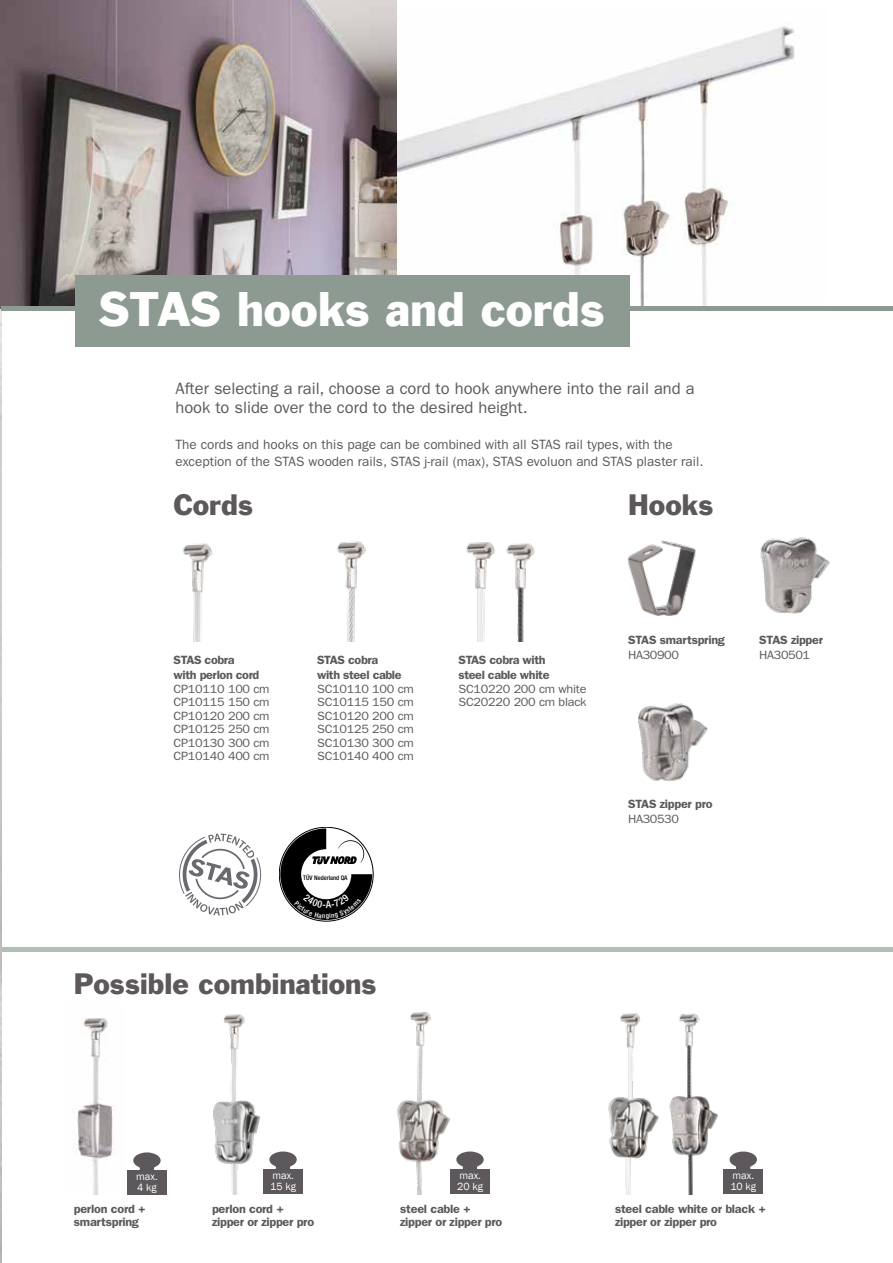
<style>
.page{position:relative;width:893px;height:1263px;background:#fff}
.page>*{position:absolute;margin:0;border:0;box-sizing:border-box;transform-origin:0 0}
.t1{font:44.4px "Franklin Gothic";color:#fff}
.t2{font:27px "Franklin Gothic";color:#5c585b}
.t3{font:16.5px/19.5px "ITC Franklin Gothic Std";color:#5c585b}
.t4{font:13.5px/16.5px "ITC Franklin Gothic Std";color:#5c585b}
.t5{font:600 12px/13.5px "ITC Franklin Gothic Std";letter-spacing:-.02em;color:#5c585b;scale:1.05 1}
.t6{font:12px/13.5px "ITC Franklin Gothic Std";letter-spacing:-.02em;color:#5c585b;text-align:justify;scale:1.05 1}
.t7{font:10.65px/11.4px "Franklin Gothic";color:#fff}
.t8{font:500 condensed 6.3px "Helvetica Neue LT";color:#000}
</style>
<div class="page">
<hr style="left:0;top:947px;width:893px;height:4px;background:#b1beb3">
<img style="left:0;top:308px;width:1px;height:955px">
<img style="left:396px;top:5px;width:399px;height:301px">
<svg style="left:179px;top:833px;width:82px;height:83px"></svg>
<img style="left:0;top:0;width:396px;height:308px">
<hr style="left:1px;top:306px;width:892px;height:4px;background:#8c9a91">
<img style="left:506px;top:543px;width:29px;height:98px">
<img style="left:466px;top:542px;width:30px;height:99px">
<img style="left:336px;top:541px;width:30px;height:100px">
<img style="left:182px;top:543px;width:31px;height:98px">
<img style="left:760px;top:537px;width:70px;height:77px">
<img style="left:638px;top:703px;width:70px;height:78px">
<img style="left:627px;top:540px;width:69px;height:76px">
<div style="left:140px;top:1165px;width:14px;height:8px;background:#5c585b"></div>
<div style="left:127px;top:1170px;width:40px;height:25px;background:#5c585b"></div>
<div style="left:133px;top:1152px;width:28px;height:16px;background:#5c585b;border-radius:50%"></div>
<div style="left:277px;top:1164px;width:13px;height:8px;background:#5c585b"></div>
<div style="left:263px;top:1170px;width:40px;height:24px;background:#5c585b"></div>
<div style="left:269px;top:1151px;width:28px;height:17px;background:#5c585b;border-radius:50%"></div>
<div style="left:737px;top:1164px;width:13px;height:8px;background:#5c585b"></div>
<div style="left:723px;top:1170px;width:40px;height:24px;background:#5c585b"></div>
<div style="left:730px;top:1151px;width:27px;height:17px;background:#5c585b;border-radius:50%"></div>
<img style="left:669px;top:1013px;width:65px;height:182px">
<img style="left:608px;top:1013px;width:51px;height:182px">
<img style="left:75px;top:1018px;width:40px;height:176px">
<img style="left:396px;top:1012px;width:94px;height:182px">
<img style="left:213px;top:1014px;width:71px;height:180px">
<div style="left:75px;top:276px;width:555px;height:71px;background:#8c9a91"></div>
<svg style="left:280px;top:828px;width:92px;height:92px"></svg>
<h1 class="t1" style="left:98px;top:281px;width:508px">STAS hooks and cords</h1>
<h3 class="t3" style="left:175px;top:378px;width:521px">After selecting a rail, choose a cord to hook anywhere into the rail and a hook to slide over the cord to the desired height.</h3>
<p class="t4" style="left:175px;top:436px;width:529px">The cords and hooks on this page can be combined with all STAS rail types, with the exception of the STAS wooden rails, STAS j-rail (max), STAS evoluon and STAS plaster rail.</p>
<h2 class="t2" style="left:174px;top:487px;width:81px">Cords</h2>
<h2 class="t2" style="left:628px;top:487px;width:87px">Hooks</h2>
<p class="t5" style="left:174px;top:653px;width:83px;line-height:15px">STAS cobra with perlon cord</p>
<p class="t6" style="left:174px;top:682px;width:93px">CP10110 100 cm CP10115 150 cm CP10120 200 cm CP10125 250 cm CP10130 300 cm CP10140 400 cm</p>
<p class="t5" style="left:317px;top:653px;width:82px;line-height:15px">STAS cobra with steel cable</p>
<p class="t6" style="left:317px;top:682px;width:94px">SC10110 100 cm SC10115 150 cm SC10120 200 cm SC10125 250 cm SC10130 300 cm SC10140 400 cm</p>
<p class="t8" style="left:303px;top:874px;width:46px">TÜV Nederland QA</p>
<h2 class="t2" style="left:74px;top:966px;width:304px">Possible combinations</h2>
<p class="t5" style="left:458px;top:653px;width:88px;line-height:15px">STAS cobra with steel cable white</p>
<p class="t6" style="left:458px;top:682px;width:123px">SC10220 200 cm white<br>SC20220 200 cm black</p>
<p class="t5" style="left:628px;top:633px;width:94px">STAS smartspring</p>
<p class="t6" style="left:628px;top:648px;width:50px">HA30900</p>
<p class="t5" style="left:759px;top:633px;width:62px">STAS zipper</p>
<p class="t6" style="left:759px;top:648px;width:50px">HA30501</p>
<p class="t5" style="left:628px;top:797px;width:82px">STAS zipper pro</p>
<p class="t6" style="left:628px;top:812px;width:50px">HA30530</p>
<p class="t7" style="left:136px;top:1171px;width:23px">max.<br>4 kg</p>
<p class="t7" style="left:457px;top:1170px;width:27px">max.<br>20 kg</p>
<p class="t7" style="left:270px;top:1170px;width:27px">max.<br>15 kg</p>
<p class="t7" style="left:730px;top:1170px;width:27px">max.<br>10 kg</p>
<p class="t5" style="left:74px;top:1202px;width:70px">perlon cord + smartspring</p>
<p class="t5" style="left:212px;top:1202px;width:99px">perlon cord + zipper or zipper pro</p>
<p class="t5" style="left:400px;top:1202px;width:99px">steel cable + zipper or zipper pro</p>
<p class="t5" style="left:615px;top:1202px;width:145px">steel cable white or black + zipper or zipper pro</p>
</div>
